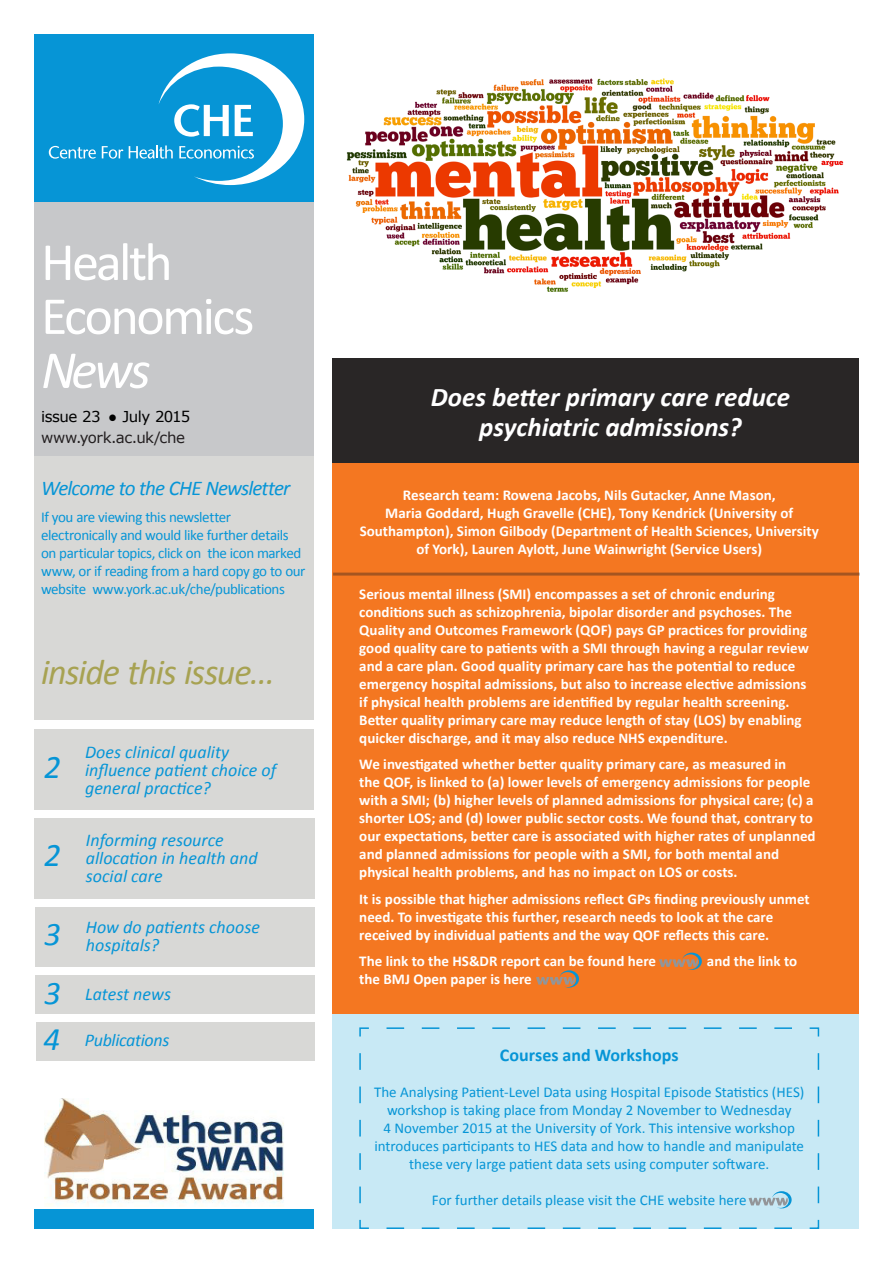
<style>
.page{position:relative;width:893px;height:1263px;background:#fff}
.page>*{position:absolute;margin:0;border:0;box-sizing:border-box;transform-origin:0 0}
.Article_Text{font:54px/54px "Calibri";letter-spacing:-.045em;color:#fff}
.Contents{font:italic 36px "Calibri";letter-spacing:-.035em;color:#a7a252}
.Article_Text-2{font:italic 33px "Calibri";color:#0695d6}
.t1{font:italic 700 27px/30px "Calibri";color:#fff;text-align:center}
.Welcome_to_CHE{font:italic 21px "Calibri";letter-spacing:-.045em;color:#0695d6}
.pubs{font:italic 18px/18px "Calibri";color:#0695d6}
.pubs-2{font:700 18px "Calibri";color:#0695d6}
.pubs-3{font:italic 18px "Calibri";letter-spacing:-.02em;color:#0695d6}
.t2{font:700 15px/18px "Calibri";color:#fff}
.pubs-4{font:15px/18px "Calibri";color:#0695d6;text-align:center}
.Welcome{font:15px/18px "Calibri";letter-spacing:-.025em;color:#0695d6}
.Article_Text-3{font:15px "Verdana";letter-spacing:-.03em;color:#231f20}
.Article_Text-4{font:15px "Verdana";letter-spacing:-.035em;color:#000}
.s1{font-style:italic}
</style>
<div class="page">
<div style="left:34px;top:202px;width:280px;height:254px;background:#c7c8ca"></div>
<div style="left:34px;top:1209px;width:280px;height:20px;background:#0695d6"></div>
<div style="left:34px;top:456px;width:280px;height:264px;background:#d8d8d6"></div>
<img style="left:45px;top:1098px;width:239px;height:107px">
<div style="left:36px;top:1022px;width:279px;height:38px;background:#d8d8d6"></div>
<div style="left:34px;top:34px;width:280px;height:168px;background:#0695d6"></div>
<svg style="left:49px;top:146px;width:47px;height:13px"></svg>
<svg style="left:102px;top:146px;width:21px;height:13px"></svg>
<svg style="left:129px;top:53px;width:175px;height:132px"></svg>
<div style="left:34px;top:818px;width:281px;height:81px;background:#d8d8d6"></div>
<div style="left:34px;top:729px;width:280px;height:81px;background:#d8d8d6"></div>
<div style="left:35px;top:975px;width:280px;height:39px;background:#d8d8d6"></div>
<div style="left:332px;top:463px;width:527px;height:552px;background:#f47721"></div>
<div style="left:35px;top:907px;width:280px;height:60px;background:#d8d8d6"></div>
<div style="left:332px;top:1015px;width:527px;height:214px;background:#c8e9f5"></div>
<hr style="left:333px;top:573px;width:527px;height:3px;background:#231f20">
<svg style="left:359px;top:1027px;width:461px;height:202px"></svg>
<svg style="left:748px;top:1191px;width:44px;height:17px"></svg>
<svg style="left:659px;top:953px;width:43px;height:17px"></svg>
<svg style="left:536px;top:970px;width:43px;height:17px"></svg>
<img style="left:346px;top:78px;width:498px;height:214px">
<div style="left:332px;top:358px;width:527px;height:105px;background:#292626"></div>
<p class="Article_Text" style="left:41px;top:235px;width:215px">Health<br>Economics<br><span class="s1">News</span></p>
<p class="Article_Text-4" style="left:41px;top:407px;width:151px">issue 23 ● July 2015</p>
<p class="Article_Text-3" style="left:41px;top:428px;width:146px">www.york.ac.uk/che</p>
<p class="Welcome_to_CHE" style="left:41px;top:474px;width:251px">Welcome to the CHE Newsletter</p>
<p class="Welcome" style="left:41px;top:508px;width:192px">If you are viewing this newsletter</p>
<p class="Welcome" style="left:41px;top:526px;width:266px">electronically and would like further details on particular topics, click on the icon marked www, or if reading from a hard copy go to our website www.york.ac.uk/che/publications</p>
<p class="Contents" style="left:41px;top:647px;width:235px">inside this issue…</p>
<p class="Article_Text-2" style="left:44px;top:744px;width:18px">2</p>
<p class="Article_Text-2" style="left:44px;top:833px;width:18px">2</p>
<p class="Article_Text-2" style="left:44px;top:911px;width:18px">3</p>
<p class="Article_Text-2" style="left:44px;top:971px;width:18px">3</p>
<p class="pubs" style="left:85px;top:742px;width:145px">Does clinical quality</p>
<p class="pubs" style="left:85px;top:760px;width:193px">influence patient choice of general practice?</p>
<p class="pubs" style="left:86px;top:830px;width:139px">Informing resource</p>
<p class="pubs" style="left:86px;top:848px;width:173px">allocation in health and</p>
<p class="pubs" style="left:86px;top:866px;width:78px">social care</p>
<p class="pubs" style="left:86px;top:918px;width:175px">How do patients choose</p>
<p class="pubs" style="left:86px;top:936px;width:75px">hospitals?</p>
<p class="pubs" style="left:85px;top:984px;width:87px">Latest news</p>
<p class="Article_Text-2" style="left:43px;top:1017px;width:18px">4</p>
<p class="pubs-3" style="left:85px;top:1028px;width:86px">Publications</p>
<h3 class="t1" style="left:431px;top:382px;width:361px">Does better primary care reduce psychiatric admissions?</h3>
<p class="t2" style="left:360px;top:486px;width:460px;text-align:center">Research team: Rowena Jacobs, Nils Gutacker, Anne Mason,<br>Maria Goddard, Hugh Gravelle (CHE), Tony Kendrick (University of Southampton), Simon Gilbody (Department of Health Sciences, University of York), Lauren Aylott, June Wainwright (Service Users)</p>
<p class="t2" style="left:359px;top:585px;width:451px">Serious mental illness (SMI) encompasses a set of chronic enduring conditions such as schizophrenia, bipolar disorder and psychoses. The Quality and Outcomes Framework (QOF) pays GP practices for providing good quality care to patients with a SMI through having a regular review and a care plan. Good quality primary care has the potential to reduce emergency hospital admissions, but also to increase elective admissions if physical health problems are identified by regular health screening.<br>Better quality primary care may reduce length of stay (LOS) by enabling quicker discharge, and it may also reduce NHS expenditure.</p>
<p class="t2" style="left:359px;top:755px;width:458px">We investigated whether better quality primary care, as measured in<br>the QOF, is linked to (a) lower levels of emergency admissions for people with a SMI; (b) higher levels of planned admissions for physical care; (c) a shorter LOS; and (d) lower public sector costs. We found that, contrary to our expectations, better care is associated with higher rates of unplanned and planned admissions for people with a SMI, for both mental and physical health problems, and has no impact on LOS or costs.</p>
<p class="t2" style="left:359px;top:890px;width:452px">It is possible that higher admissions reflect GPs finding previously unmet need. To investigate this further, research needs to look at the care received by individual patients and the way QOF reflects this care.</p>
<p class="t2" style="left:359px;top:952px;width:298px">The link to the HS&amp;DR report can be found here</p>
<p class="t2" style="left:707px;top:952px;width:92px">and the link to</p>
<p class="t2" style="left:359px;top:970px;width:174px">the BMJ Open paper is here</p>
<p class="pubs-2" style="left:500px;top:1043px;width:180px">Courses and Workshops</p>
<p class="pubs-4" style="left:374px;top:1083px;width:432px">The Analysing Patient-Level Data using Hospital Episode Statistics (HES) workshop is taking place from Monday 2 November to Wednesday<br>4 November 2015 at the University of York. This intensive workshop introduces participants to HES data and how to handle and manipulate these very large patient data sets using computer software.</p>
<p class="pubs-4" style="left:432px;top:1191px;width:316px">For further details please visit the CHE website here</p>
</div>
